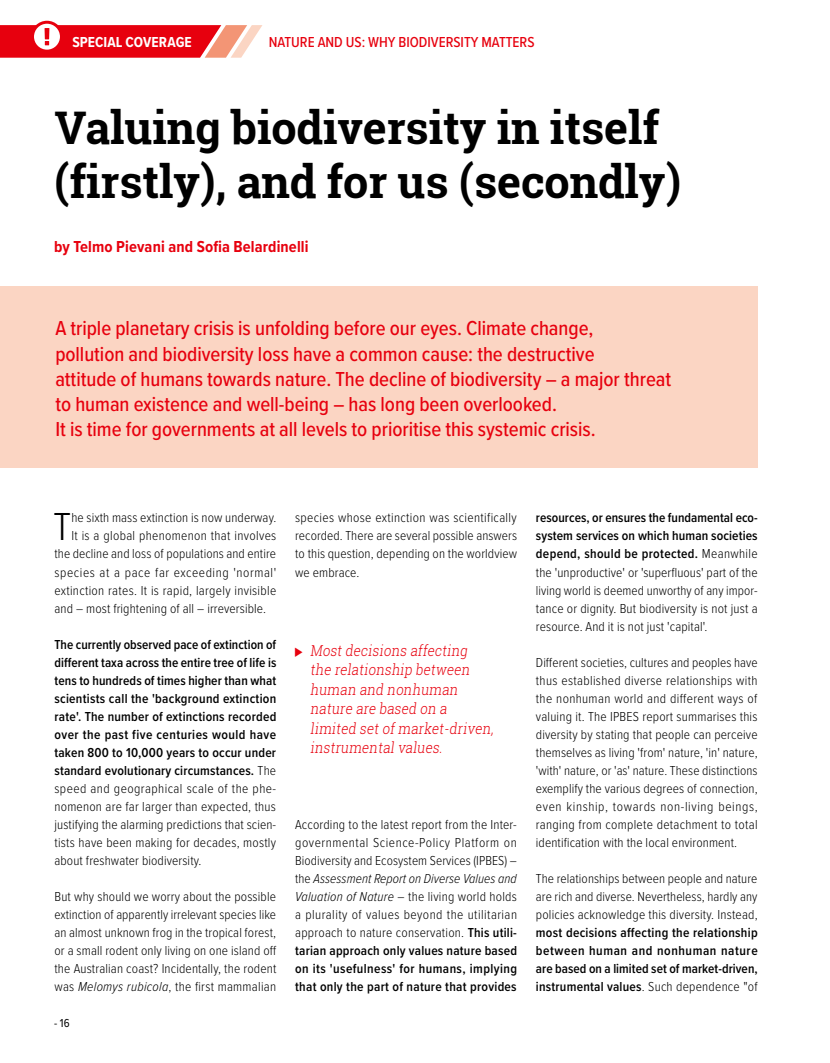
<style>
.page{position:relative;width:830px;height:1063px;background:#fff}
.page>*{position:absolute;margin:0;border:0;box-sizing:border-box;transform-origin:0 0}
.TITRES{font:700 45px/54px "Roboto Slab";letter-spacing:-.005em;color:#000}
.TEXTE{font:300 40.5px "Proxima Nova Cond";color:#000}
.LEAD_-_SPECIAL_COVERAGE{font:500 21px/25.2px "Proxima Nova Cond";color:#e7000e}
.AUTHORS_ONLY_-_SPECIAL_COVERAGE{font:700 16.5px "Proxima Nova Cond";letter-spacing:.01em;color:#e7000e}
.QUOTE_TYPO_-_SPECIAL_COVERAGE{font:300 15px/19.5px "Roboto Slab";color:#e7000e;scale:.88 1}
.t1{font:500 15px "Proxima Nova Cond";color:#e7000e}
.t2{font:700 15px "Proxima Nova Cond";letter-spacing:.005em;color:#fff}
.TEXTE-2{font:300 13.5px/18px "Proxima Nova Cond";letter-spacing:.01em;color:#000;text-align:justify}
.TEXTE-3{font:600 13.5px/18px "Proxima Nova Cond";letter-spacing:.015em;color:#000;text-align:justify}
.TEXTE-4{font:300 13.5px "Proxima Nova Cond";letter-spacing:.04em;color:#000}
.t3{font:12px "Proxima Nova Cond";color:#000}
.s1{font-weight:300}
.s2{font-style:italic}
.s3{font-weight:600}
</style>
<div class="page">
<div style="left:0;top:286px;width:757px;height:182px;background:#fbd5c3"></div>
<svg style="left:0;top:20px;width:262px;height:38px"></svg>
<p class="t2" style="left:72px;top:31px;width:121px">SPECIAL COVERAGE</p>
<p class="t1" style="left:268px;top:31px;width:267px">NATURE AND US: WHY BIODIVERSITY MATTERS</p>
<p class="TITRES" style="left:54px;top:100px;width:627px">Valuing biodiversity in itself (firstly), and for us (secondly)</p>
<p class="AUTHORS_ONLY_-_SPECIAL_COVERAGE" style="left:54px;top:235px;width:256px">by Telmo Pievani and Sofia Belardinelli</p>
<p class="LEAD_-_SPECIAL_COVERAGE" style="left:55px;top:315px;width:617px">A triple planetary crisis is unfolding before our eyes. Climate change,<br>pollution and biodiversity loss have a common cause: the destructive<br>attitude of humans towards nature. The decline of biodiversity – a major threat to human existence and well-being – has long been overlooked.<br>It is time for governments at all levels to prioritise this systemic crisis.</p>
<p class="TEXTE" style="left:53px;top:497px;width:19px">T</p>
<p class="TEXTE-2" style="left:71px;top:508px;width:206px">he sixth mass extinction is now underway.</p>
<p class="TEXTE-2" style="left:71px;top:526px;width:206px">It is a global phenomenon that involves</p>
<p class="TEXTE-2" style="left:54px;top:544px;width:223px">the decline and loss of populations and entire</p>
<p class="TEXTE-4" style="left:54px;top:562px;width:223px">species at a pace far exceeding 'normal'</p>
<p class="TEXTE-2" style="left:54px;top:580px;width:223px">extinction rates. It is rapid, largely invisible</p>
<p class="TEXTE-2" style="left:54px;top:598px;width:213px">and – most frightening of all – irreversible.</p>
<p class="TEXTE-3" style="left:54px;top:635px;width:223px">The currently observed pace of extinction of different taxa across the entire tree of life is tens to hundreds of times higher than what scientists call the 'background extinction rate'. The number of extinctions recorded over the past five centuries would have taken 800 to 10,000 years to occur under standard evolutionary circumstances. <span class="s1">The speed and geographical scale of the phe&shy;nomenon are far larger than expected, thus justifying the alarming predictions that scien&shy;tists have been making for decades, mostly about freshwater biodiversity.</span></p>
<p class="TEXTE-2" style="left:54px;top:887px;width:223px">But why should we worry about the possible extinction of apparently irrelevant species like an almost unknown frog in the tropical forest, or a small rodent only living on one island off the Australian coast? Incidentally, the rodent was <span class="s2">Melomys rubicola</span>, the first mammalian</p>
<p class="t3" style="left:54px;top:1014px;width:17px">- 16</p>
<p class="TEXTE-2" style="left:295px;top:508px;width:223px">species whose extinction was scientifically recorded. There are several possible answers to this question, depending on the worldview we embrace.</p>
<p class="QUOTE_TYPO_-_SPECIAL_COVERAGE" style="left:310px;top:640px;width:213px">Most decisions affecting the relationship between human and nonhuman nature are based on a limited set of market-driven, instrumentalvalues.</p>
<p class="TEXTE-2" style="left:295px;top:815px;width:223px">According to the latest report from the Inter&shy;governmental Science-Policy Platform on Biodiversity and Ecosystem Services (IPBES) – the <span class="s2">Assessment Report on Diverse Values and Valuation of Nature</span> – the living world holds a plurality of values beyond the utilitarian approach to nature conservation. <span class="s3">This utili&shy;tarian approach only values nature based on its 'usefulness' for humans, implying that only the part of nature that provides</span></p>
<p class="TEXTE-2" style="left:535px;top:508px;width:223px"><span class="s3">resources, or ensures the fundamental eco&shy;system services on which human societies depend, should be protected.</span> Meanwhile the 'unproductive' or 'superfluous' part of the living world is deemed unworthy of any impor&shy;tance or dignity. But biodiversity is not just a resource. And it is not just 'capital'.</p>
<p class="TEXTE-2" style="left:535px;top:652px;width:223px">Different societies, cultures and peoples have thus established diverse relationships with the nonhuman world and different ways of valuing it. The IPBES report summarises this diversity by stating that people can perceive themselves as living 'from' nature, 'in' nature, 'with' nature, or 'as' nature. These distinctions exemplify the various degrees of connection, even kinship, towards non-living beings, ranging from complete detachment to total identification with the local environment.</p>
<p class="TEXTE-2" style="left:535px;top:869px;width:223px">The relationships between people and nature are rich and diverse. Nevertheless, hardly any policies acknowledge this diversity. Instead, <span class="s3">most decisions affecting the relationship between human and nonhuman nature are based on a limited set of market-driven, instrumental values</span>. Such dependence "of</p>
</div>
